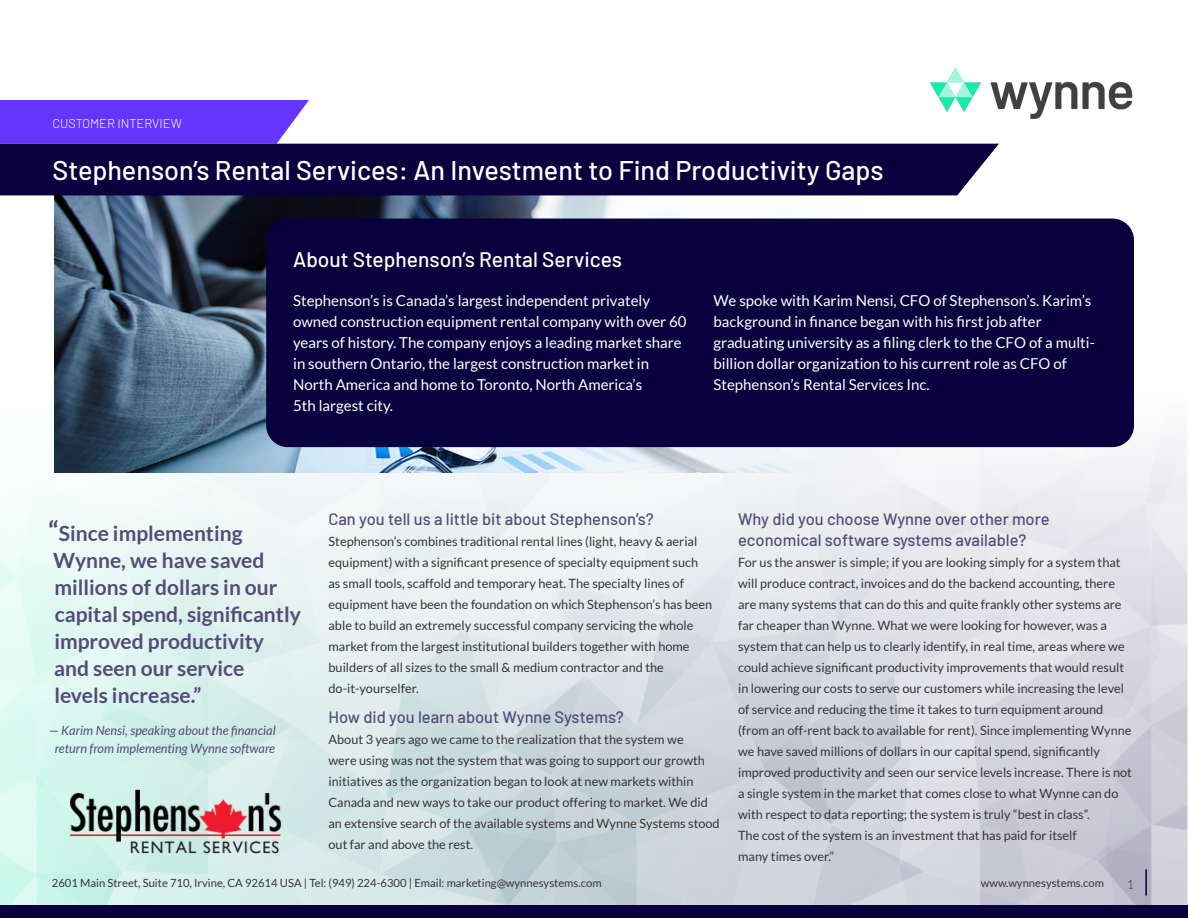
<style>
.page{position:relative;width:1188px;height:918px;background:#fff}
.page>*{position:absolute;margin:0;border:0;box-sizing:border-box;transform-origin:0 0}
.t1{font:500 27px "Barlow";color:#fff}
.Box_Text{font:700 21px/27px "Lato";color:#534d77}
.t2{font:500 21px "Barlow";color:#fff}
.Subtitle{font:500 16.5px/21px "Barlow";color:#534d77}
.Box_Text-2{font:15px/21px "Lato";color:#fff}
.t3{font:12.75px/21px "Lato";color:#353535}
.Quote_Note{font:italic 12.75px/18px "Lato";color:#534d77;text-align:center}
.t4{font:300 12.75px "Barlow";color:#fff}
.t5{font:300 12.75px "Lato";color:#353535}
.t6{font:11.25px "Lato";color:#353535}
.s1{font-size:27px}
</style>
<div class="page">
<img style="left:0;top:430px;width:1188px;height:475px">
<div style="left:0;top:905px;width:1188px;height:13px;background:#09003d"></div>
<hr style="left:1145px;top:869px;width:2px;height:26px;background:#09003d">
<img style="left:930px;top:67px;width:203px;height:53px">
<svg style="left:0;top:100px;width:309px;height:44px;background:#6c3efd"></svg>
<img style="left:54px;top:195px;width:854px;height:278px">
<div style="left:266px;top:219px;width:868px;height:228px;background:#09003d;border-radius:22px"></div>
<div style="left:0;top:144px;width:999px;height:51px;background:#09003d"></div>
<img style="left:54px;top:785px;width:256px;height:70px">
<p class="t4" style="left:53px;top:114px;width:131px">CUSTOMER INTERVIEW</p>
<p class="t1" style="left:52px;top:151px;width:833px">Stephenson’s Rental Services: An Investment to Find Productivity Gaps</p>
<p class="t2" style="left:293px;top:244px;width:330px">About Stephenson’s Rental Services</p>
<p class="Box_Text-2" style="left:293px;top:290px;width:395px">Stephenson’s is Canada’s largest independent privately owned construction equipment rental company with over 60 years of history. The company enjoys a leading market share in southern Ontario, the largest construction market in North America and home to Toronto, North America’s<br>5th largest city.</p>
<p class="Box_Text-2" style="left:714px;top:290px;width:383px">We spoke with Karim Nensi, CFO of Stephenson’s. Karim’s background in finance began with his first job after graduating university as a filing clerk to the CFO of a multi&shy;billion dollar organization to his current role as CFO of Stephenson’s Rental Services Inc.</p>
<p class="Box_Text" style="left:48px;top:520px;width:254px"><span class="s1">“</span>Since implementing<br>Wynne, we have saved millions of dollars in our capital spend, significantly improved productivity<br>and seen our service<br>levels increase.”</p>
<p class="Quote_Note" style="left:49px;top:721px;width:228px">— Karim Nensi, speaking about the financial return from implementing Wynne software</p>
<p class="Subtitle" style="left:328px;top:507px;width:327px">Can you tell us a little bit about Stephenson’s?</p>
<p class="t3" style="left:328px;top:531px;width:385px">Stephenson’s combines traditional rental lines (light, heavy &amp; aerial equipment) with a significant presence of specialty equipment such as small tools, scaffold and temporary heat. The specialty lines of equipment have been the foundation on which Stephenson’s has been able to build an extremely successful company servicing the whole market from the largest institutional builders together with home builders of all sizes to the small &amp; medium contractor and the do-it-yourselfer.</p>
<p class="Subtitle" style="left:328px;top:705px;width:297px">How did you learn about Wynne Systems?</p>
<p class="t3" style="left:328px;top:729px;width:393px">About 3 years ago we came to the realization that the system we<br>were using was not the system that was going to support our growth initiatives as the organization began to look at new markets within Canada and new ways to take our product offering to market. We did an extensive search of the available systems and Wynne Systems stood out far and above the rest.</p>
<p class="Subtitle" style="left:738px;top:507px;width:313px">Why did you choose Wynne over other more economical software systems available?</p>
<p class="t3" style="left:738px;top:552px;width:395px">For us the answer is simple; if you are looking simply for a system that will produce contract, invoices and do the backend accounting, there are many systems that can do this and quite frankly other systems are far cheaper than Wynne. What we were looking for however, was a system that can help us to clearly identify, in real time, areas where we could achieve significant productivity improvements that would result in lowering our costs to serve our customers while increasing the level of service and reducing the time it takes to turn equipment around (from an off-rent back to available for rent). Since implementing Wynne we have saved millions of dollars in our capital spend, significantly improved productivity and seen our service levels increase. There is not a single system in the market that comes close to what Wynne can do with respect to data reporting; the system is truly “best in class”.<br>The cost of the system is an investment that has paid for itself<br>many times over.”</p>
<p class="t6" style="left:52px;top:877px;width:551px">2601 Main Street, Suite 710, Irvine, CA 92614 USA | Tel: (949) 224-6300 | Email: marketing@wynnesystems.com</p>
<p class="t6" style="left:981px;top:877px;width:125px">www.wynnesystems.com</p>
<p class="t5" style="left:1127px;top:877px;width:9px">1</p>
</div>
